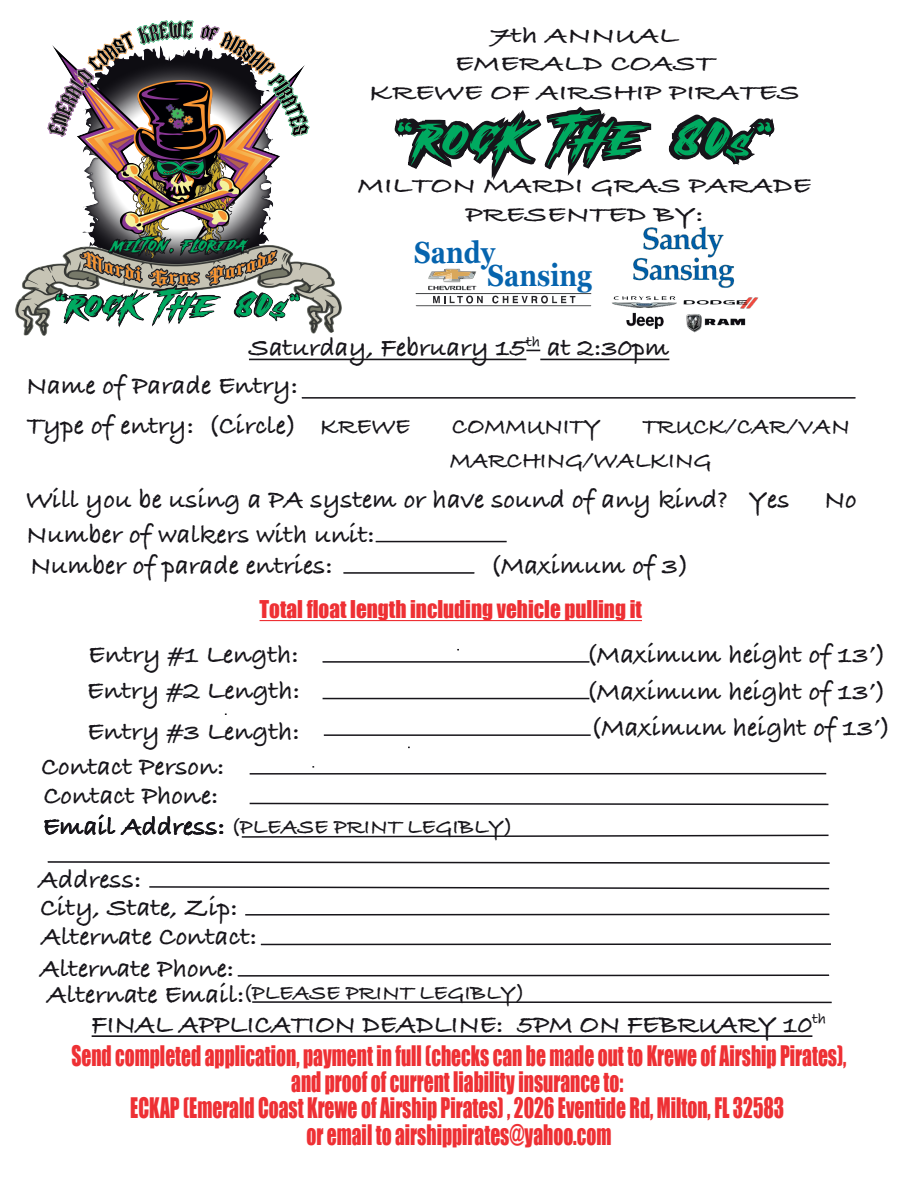
<style>
.page{position:relative;width:918px;height:1188px;background:#fff}
.page>*{position:absolute;margin:0;border:0;box-sizing:border-box;transform-origin:0 0}
.t1{font:52.2px "DDROCKSANE";letter-spacing:.025em;color:#00aa60;scale:1.28 1}
.t2{font:700 30.6px/22px "Georgia";color:#0664ae;scale:.84 1}
.t3{font:700 27px/29.7px "Bradley Hand ITCTT";color:#17151a}
.t4{font:25.95px/52.5px "Impact";color:#ee3034;text-align:center;scale:.75 1}
.t5{font:700 24px "Bradley Hand ITCTT";color:#17151a}
.t6{font:700 23.85px/28.7px "Bradley Hand ITCTT";color:#17151a;text-align:center;scale:1.27 1}
.t7{font:700 22.5px "Bradley Hand ITCTT";color:#17151a}
.t8{font:22.5px "Impact";color:#ee3034;scale:.94 1}
.s1{font-size:27px}
</style>
<div class="page">
<hr style="left:249px;top:359px;width:277px;height:1px;background:#17151a">
<svg style="left:526px;top:350px;width:14px;height:1px"></svg>
<hr style="left:540px;top:359px;width:129px;height:1px;background:#17151a">
<hr style="left:376px;top:541px;width:131px;height:1px;background:#17151a">
<hr style="left:343px;top:572px;width:131px;height:2px;background:#17151a">
<hr style="left:323px;top:661px;width:266px;height:2px;background:#17151a">
<hr style="left:323px;top:698px;width:266px;height:1px;background:#17151a">
<hr style="left:324px;top:734px;width:267px;height:2px;background:#17151a">
<hr style="left:92px;top:1035px;width:720px;height:2px;background:#17151a">
<hr style="left:260px;top:620px;width:382px;height:1px;background:#ee3034">
<hr style="left:302px;top:397px;width:554px;height:2px;background:#17151a">
<hr style="left:250px;top:773px;width:576px;height:2px;background:#17151a">
<svg style="left:249px;top:802px;width:580px;height:4px"></svg>
<svg style="left:241px;top:834px;width:588px;height:4px"></svg>
<hr style="left:261px;top:943px;width:570px;height:2px;background:#17151a">
<svg style="left:245px;top:913px;width:585px;height:3px;background:#8a898c"></svg>
<svg style="left:237px;top:974px;width:593px;height:3px;background:#8a898c"></svg>
<hr style="left:252px;top:1001px;width:580px;height:2px;background:#17151a">
<svg style="left:149px;top:886px;width:681px;height:4px"></svg>
<svg style="left:47px;top:861px;width:783px;height:3px"></svg>
<img style="left:612px;top:226px;width:147px;height:107px">
<svg style="left:416px;top:269px;width:175px;height:37px"></svg>
<img style="left:16px;top:21px;width:325px;height:315px">
<svg style="left:394px;top:106px;width:381px;height:75px"></svg>
<p class="t6" style="left:369px;top:20px;width:340px">7th ANNUAL<br>EMERALD COAST<br>KREWE OF AIRSHIP PIRATES</p>
<h1 class="t1" style="left:394px;top:111px;width:264px">“ROCK THE 80</h1>
<p class="t6" style="left:358px;top:170px;width:359px">MILTON MARDI GRAS PARADE<br>PRESENTED BY:</p>
<p class="t2" style="left:488px;top:240px;width:126px;text-indent:-73px">Sandy<br>Sansing</p>
<p class="t3" style="left:26px;top:327px;width:645px;line-height:38.4px;text-indent:223px">Saturday, February 15<sup>th</sup> at 2:30pm<br>Name of Parade Entry:</p>
<p class="t3" style="left:27px;top:410px;width:272px">Type of entry: (Circle)</p>
<p class="t5" style="left:320px;top:408px;width:91px">KREWE</p>
<p class="t5" style="left:452px;top:408px;width:150px">COMMUNITY</p>
<p class="t5" style="left:642px;top:408px;width:209px">TRUCK/CAR/VAN</p>
<p class="t5" style="left:450px;top:442px;width:263px">MARCHING/WALKING</p>
<p class="t3" style="left:26px;top:483px;width:765px">Will you be using a PA system or have sound of any kind? Yes</p>
<p class="t3" style="left:824px;top:483px;width:34px">No</p>
<p class="t3" style="left:26px;top:517px;width:350px;line-height:31.3px">Number of walkers with unit:<br>Number of parade entries:</p>
<p class="t3" style="left:489px;top:549px;width:202px">(Maximum of 3)</p>
<p class="t8" style="left:260px;top:592px;width:408px">Total float length including vehicle pulling it</p>
<p class="t3" style="left:87px;top:635px;width:215px;line-height:36.5px">Entry #1 Length:<br>Entry #2 Length:</p>
<p class="t3" style="left:87px;top:715px;width:214px">Entry #3 Length:</p>
<p class="t3" style="left:41px;top:750px;width:185px">Contact Person:<br>Contact Phone:</p>
<p class="t7" style="left:43px;top:810px;width:472px"><span class="s1">Email Address:</span> (PLEASE PRINT LEGIBLY)</p>
<p class="t3" style="left:39px;top:863px;width:220px">Address:<br>City, State, Zip:<br>Alternate Contact:<br>Alternate Phone:</p>
<p class="t3" style="left:47px;top:979px;width:199px">Alternate Email:</p>
<p class="t7" style="left:243px;top:976px;width:284px">(PLEASE PRINT LEGIBLY)</p>
<p class="t3" style="left:585px;top:638px;width:303px">(Maximum height of 13’)</p>
<p class="t3" style="left:585px;top:675px;width:303px">(Maximum height of 13’)</p>
<p class="t3" style="left:590px;top:712px;width:303px">(Maximum height of 13’)</p>
<p class="t3" style="left:92px;top:1008px;width:736px">FINAL APPLICATION DEADLINE: 5PM ON FEBRUARY 10<sup>th</sup></p>
<p class="t4" style="left:71px;top:1029px;width:1035px">Send completed application, payment in full (checks can be made out to Krewe of Airship Pirates),<br>ECKAP (Emerald Coast Krewe of Airship Pirates) , 2026 Eventide Rd, Milton, FL 32583</p>
<p class="t4" style="left:306px;top:1108px;width:408px">or email to airshippirates@yahoo.com</p>
<p class="t4" style="left:291px;top:1055px;width:444px">and proof of current liability insurance to:</p>
</div>
